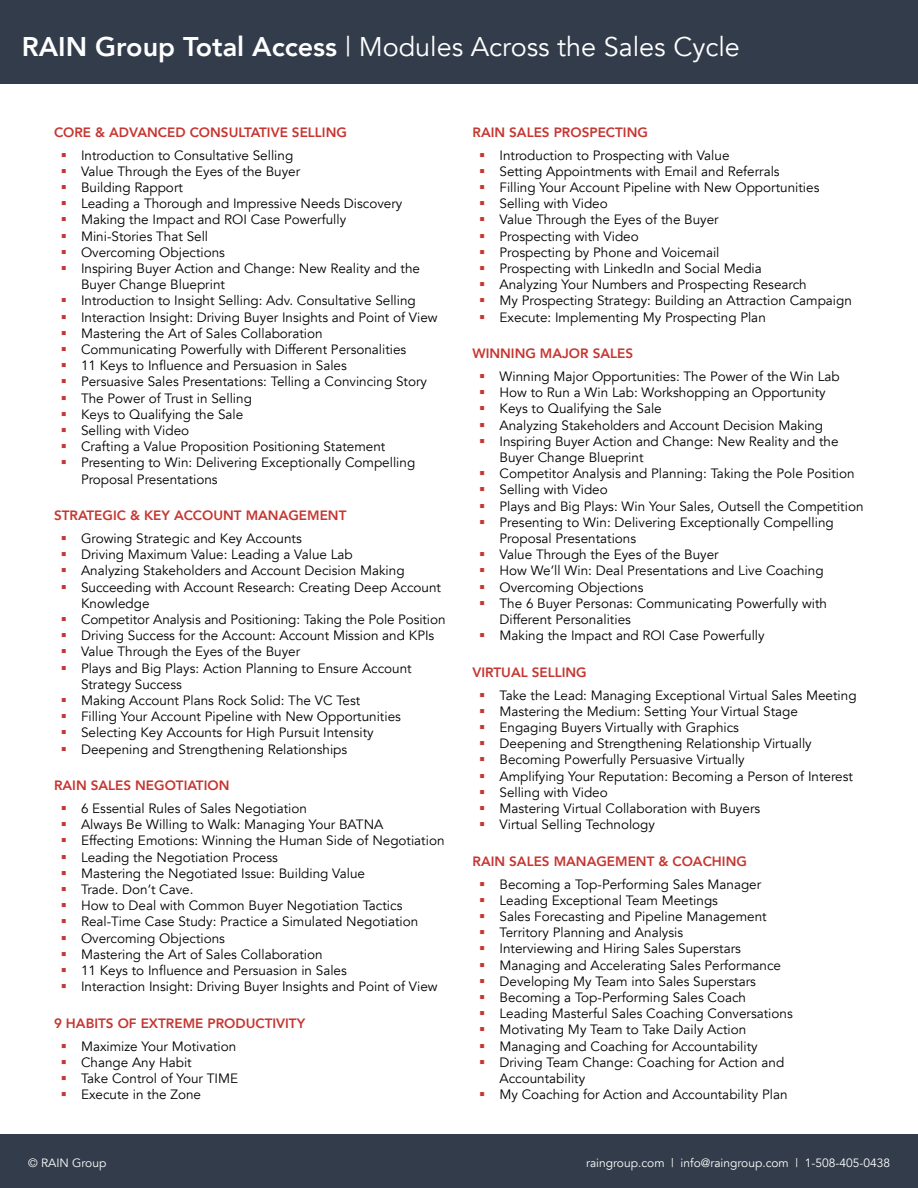
<style>
.page{position:relative;width:918px;height:1188px;background:#fff}
.page>*{position:absolute;margin:0;border:0;box-sizing:border-box;transform-origin:0 0}
.t1{font:27px "Avenir";color:#fff}
.t2{font:13.5px/16.2px "Avenir";color:#000}
.t3{font:800 13.5px "Avenir";color:#c63631}
.t4{font:12px "Avenir";color:#fff}
.s1{font-weight:800}
</style>
<div class="page">
<div style="left:0;top:0;width:918px;height:83px;background:#333c4b"></div>
<div style="left:0;top:1134px;width:918px;height:54px;background:#333c4b"></div>
<h1 class="t1" style="left:22px;top:31px;width:720px"><span class="s1">RAIN Group Total Access</span> | Modules Across the Sales Cycle</h1>
<p class="t3" style="left:54px;top:121px;width:295px">CORE &amp; ADVANCED CONSULTATIVE SELLING</p>
<p class="t2" style="left:81px;top:147px;width:358px">Introduction to Consultative Selling<br>Value Through the Eyes of the Buyer<br>Building Rapport<br>Leading a Thorough and Impressive Needs Discovery Making the Impact and ROI Case Powerfully<br>Mini-Stories That Sell<br>Overcoming Objections<br>Inspiring Buyer Action and Change: New Reality and the Buyer Change Blueprint<br>Introduction to Insight Selling: Adv. Consultative Selling Interaction Insight: Driving Buyer Insights and Point of View Mastering the Art of Sales Collaboration<br>Communicating Powerfully with Different Personalities<br>11 Keys to Influence and Persuasion in Sales<br>Persuasive Sales Presentations: Telling a Convincing Story The Power of Trust in Selling<br>Keys to Qualifying the Sale<br>Selling with Video<br>Crafting a Value Proposition Positioning Statement Presenting to Win: Delivering Exceptionally Compelling Proposal Presentations</p>
<p class="t3" style="left:54px;top:505px;width:294px">STRATEGIC &amp; KEY ACCOUNT MANAGEMENT</p>
<p class="t2" style="left:81px;top:530px;width:366px">Growing Strategic and Key Accounts<br>Driving Maximum Value: Leading a Value Lab<br>Analyzing Stakeholders and Account Decision Making Succeeding with Account Research: Creating Deep Account Knowledge<br>Competitor Analysis and Positioning: Taking the Pole Position Driving Success for the Account: Account Mission and KPIs Value Through the Eyes of the Buyer<br>Plays and Big Plays: Action Planning to Ensure Account Strategy Success<br>Making Account Plans Rock Solid: The VC Test<br>Filling Your Account Pipeline with New Opportunities Selecting Key Accounts for High Pursuit Intensity<br>Deepening and Strengthening Relationships</p>
<p class="t3" style="left:54px;top:775px;width:177px">RAIN SALES NEGOTIATION</p>
<p class="t2" style="left:81px;top:800px;width:365px">6 Essential Rules of Sales Negotiation<br>Always Be Willing to Walk: Managing Your BATNA<br>Effecting Emotions: Winning the Human Side of Negotiation Leading the Negotiation Process<br>Mastering the Negotiated Issue: Building Value<br>Trade. Don’t Cave.<br>How to Deal with Common Buyer Negotiation Tactics Real-Time Case Study: Practice a Simulated Negotiation Overcoming Objections<br>Mastering the Art of Sales Collaboration<br>11 Keys to Influence and Persuasion in Sales<br>Interaction Insight: Driving Buyer Insights and Point of View</p>
<p class="t3" style="left:54px;top:1012px;width:253px">9 HABITS OF EXTREME PRODUCTIVITY</p>
<p class="t2" style="left:81px;top:1038px;width:159px">Maximize Your Motivation<br>Change Any Habit<br>Take Control of Your TIME<br>Execute in the Zone</p>
<p class="t3" style="left:472px;top:121px;width:177px">RAIN SALES PROSPECTING</p>
<p class="t2" style="left:500px;top:147px;width:354px">Introduction to Prospecting with Value<br>Setting Appointments with Email and Referrals<br>Filling Your Account Pipeline with New Opportunities Selling with Video<br>Value Through the Eyes of the Buyer<br>Prospecting with Video<br>Prospecting by Phone and Voicemail<br>Prospecting with LinkedIn and Social Media<br>Analyzing Your Numbers and Prospecting Research<br>My Prospecting Strategy: Building an Attraction Campaign Execute: Implementing My Prospecting Plan</p>
<p class="t3" style="left:472px;top:343px;width:162px">WINNING MAJOR SALES</p>
<p class="t2" style="left:500px;top:368px;width:366px">Winning Major Opportunities: The Power of the Win Lab How to Run a Win Lab: Workshopping an Opportunity<br>Keys to Qualifying the Sale<br>Analyzing Stakeholders and Account Decision Making Inspiring Buyer Action and Change: New Reality and the Buyer Change Blueprint<br>Competitor Analysis and Planning: Taking the Pole Position Selling with Video<br>Plays and Big Plays: Win Your Sales, Outsell the Competition Presenting to Win: Delivering Exceptionally Compelling Proposal Presentations<br>Value Through the Eyes of the Buyer<br>How We’ll Win: Deal Presentations and Live Coaching Overcoming Objections<br>The 6 Buyer Personas: Communicating Powerfully with Different Personalities<br>Making the Impact and ROI Case Powerfully</p>
<p class="t3" style="left:472px;top:661px;width:116px">VIRTUAL SELLING</p>
<p class="t2" style="left:500px;top:687px;width:359px">Take the Lead: Managing Exceptional Virtual Sales Meeting Mastering the Medium: Setting Your Virtual Stage Engaging Buyers Virtually with Graphics<br>Deepening and Strengthening Relationship Virtually Becoming Powerfully Persuasive Virtually<br>Amplifying Your Reputation: Becoming a Person of Interest Selling with Video<br>Mastering Virtual Collaboration with Buyers<br>Virtual Selling Technology</p>
<p class="t3" style="left:472px;top:850px;width:276px">RAIN SALES MANAGEMENT &amp; COACHING</p>
<p class="t2" style="left:500px;top:876px;width:295px">Becoming a Top-Performing Sales Manager Leading Exceptional Team Meetings<br>Sales Forecasting and Pipeline Management Territory Planning and Analysis<br>Interviewing and Hiring Sales Superstars Managing and Accelerating Sales Performance Developing My Team into Sales Superstars Becoming a Top-Performing Sales Coach Leading Masterful Sales Coaching Conversations Motivating My Team to Take Daily Action Managing and Coaching for Accountability Driving Team Change: Coaching for Action and Accountability<br>My Coaching for Action and Accountability Plan</p>
<p class="t4" style="left:28px;top:1155px;width:80px">© RAIN Group</p>
<p class="t4" style="left:586px;top:1156px;width:306px">raingroup.com | info@raingroup.com | 1-508-405-0438</p>
</div>
